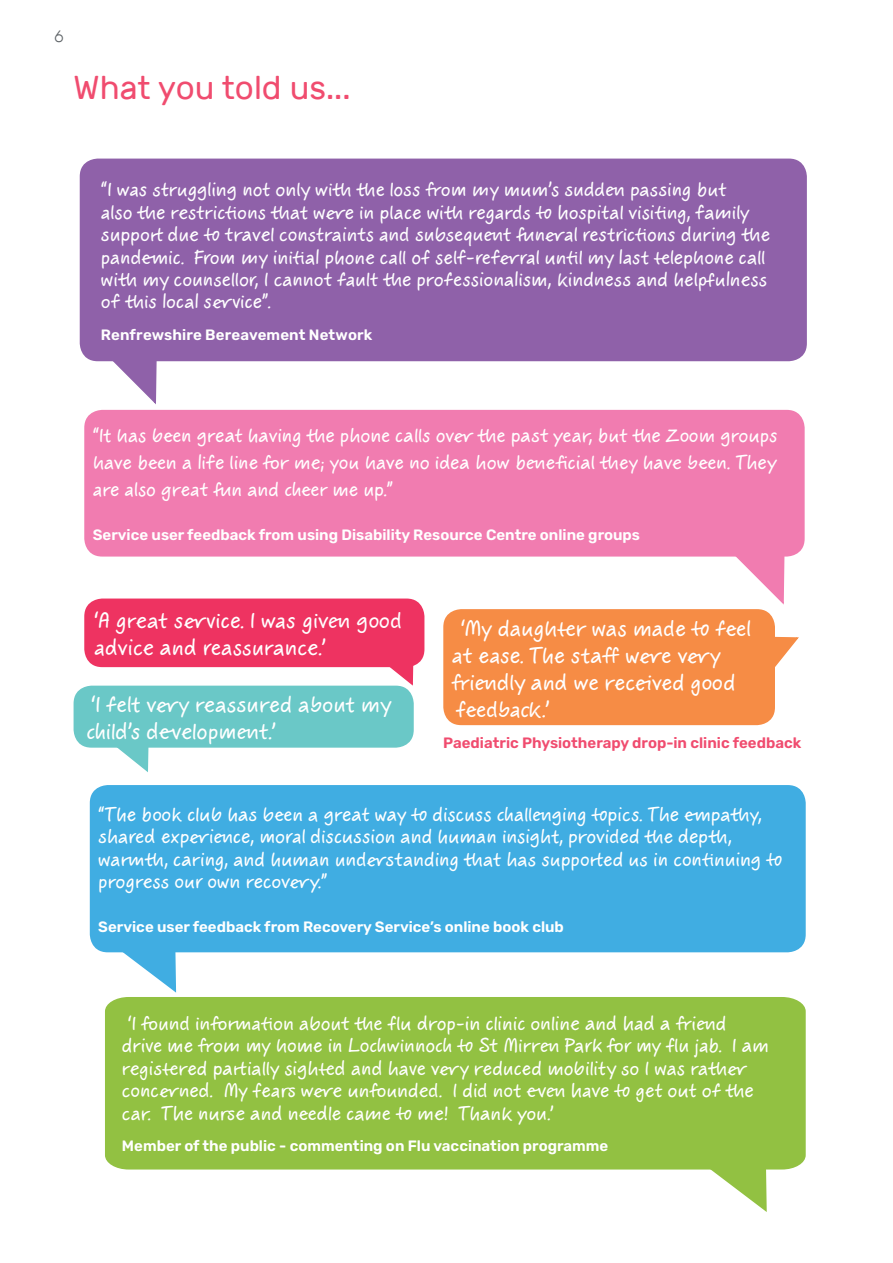
<style>
.page{position:relative;width:893px;height:1263px;background:#fff}
.page>*{position:absolute;margin:0;border:0;box-sizing:border-box;transform-origin:0 0}
.t1{font:33px "Rubik";color:#f04c6f}
.t2{font:700 24px/27px "ALS Scripticus";letter-spacing:-.005em;color:#fff}
.t3{font:700 21px/22.5px "ALS Scripticus";letter-spacing:-.005em;color:#fff}
.t4{font:300 16.5px "Rubik";color:#5d6266}
.t5{font:600 15px "Rubik";color:#fff}
.t6{font:600 15px "Rubik";color:#f04c6f}
</style>
<div class="page">
<svg style="left:775px;top:636px;width:24px;height:31px"></svg>
<svg style="left:118px;top:748px;width:31px;height:24px"></svg>
<svg style="left:361px;top:665px;width:53px;height:21px"></svg>
<svg style="left:105px;top:952px;width:71px;height:41px"></svg>
<svg style="left:696px;top:1169px;width:71px;height:43px"></svg>
<div style="left:105px;top:997px;width:701px;height:172px;background:#92c142"></div>
<svg style="left:736px;top:557px;width:49px;height:48px"></svg>
<div style="left:84px;top:410px;width:721px;height:147px;background:#f17cb0;border-radius:18px"></div>
<div style="left:90px;top:785px;width:716px;height:167px;background:#40ade2;border-radius:18px"></div>
<svg style="left:83px;top:354px;width:75px;height:51px"></svg>
<div style="left:80px;top:159px;width:727px;height:202px;background:#8f61a9;border-radius:18px"></div>
<div style="left:74px;top:686px;width:340px;height:62px;background:#6ac8c7;border-radius:18px"></div>
<div style="left:84px;top:598px;width:340px;height:69px;background:#ee3361;border-radius:18px"></div>
<div style="left:443px;top:609px;width:332px;height:116px;background:#f68c45;border-radius:18px"></div>
<p class="t4" style="left:54px;top:27px;width:11px">6</p>
<h1 class="t1" style="left:74px;top:69px;width:279px">What you told us...</h1>
<p class="t3" style="left:101px;top:177px;width:671px">“I was struggling not only with the loss from my mum’s sudden passing but<br>also the restrictions that were in place with regards to hospital visiting, family support due to travel constraints and subsequent funeral restrictions during the pandemic. From my initial phone call of self-referral until my last telephone call with my counsellor, I cannot fault the professionalism, kindness and helpfulness of this local service”.</p>
<p class="t5" style="left:101px;top:326px;width:273px">Renfrewshire Bereavement Network</p>
<p class="t3" style="left:93px;top:421px;width:687px;line-height:27px;text-align:justify">“It has been great having the phone calls over the past year, but the Zoom groups have been a life line for me; you have no idea how beneficial they have been. They are also great fun and cheer me up.”</p>
<p class="t5" style="left:93px;top:526px;width:549px">Service user feedback from using Disability Resource Centre online groups</p>
<p class="t2" style="left:94px;top:606px;width:309px">‘A great service. I was given good advice and reassurance.’</p>
<p class="t2" style="left:452px;top:613px;width:300px;text-indent:9px">‘My daughter was made to feel at ease. The staff were very friendly and we received good feedback.’</p>
<p class="t6" style="left:443px;top:734px;width:359px">Paediatric Physiotherapy drop-in clinic feedback</p>
<p class="t2" style="left:87px;top:690px;width:306px">‘I felt very reassured about my child’s development.’</p>
<p class="t3" style="left:98px;top:802px;width:686px">“The book club has been a great way to discuss challenging topics. The empathy, shared experience, moral discussion and human insight, provided the depth, warmth, caring, and human understanding that has supported us in continuing to progress our own recovery.”</p>
<p class="t5" style="left:98px;top:919px;width:467px">Service user feedback from Recovery Service’s online book club</p>
<p class="t3" style="left:122px;top:1011px;width:649px">‘I found information about the flu drop-in clinic online and had a friend<br>drive me from my home in Lochwinnoch to St Mirren Park for my flu jab. I am registered partially sighted and have very reduced mobility so I was rather concerned. My fears were unfounded. I did not even have to get out of the car. The nurse and needle came to me! Thank you.’</p>
<p class="t5" style="left:122px;top:1137px;width:488px">Member of the public - commenting on Flu vaccination programme</p>
</div>
